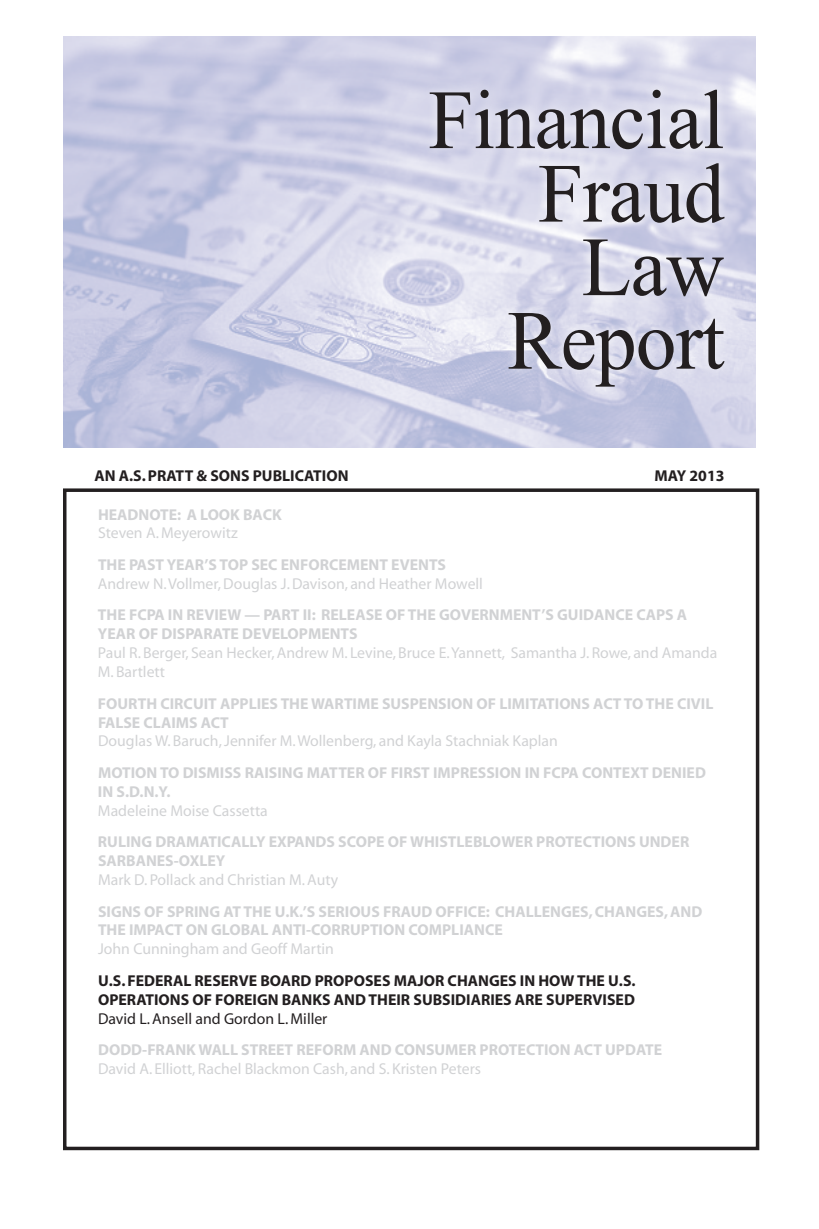
<style>
.page{position:relative;width:819px;height:1229px;background:#fff}
.page>*{position:absolute;margin:0;border:0;box-sizing:border-box;transform-origin:0 0}
.t1{font:84px/73.5px "Times New Roman";letter-spacing:-.01em;color:#231f20;text-align:right}
.t2{font:15.75px/18.9px "Myriad MM 700 600";letter-spacing:.04em;color:#d1d2d4}
.t3{font:15.75px/18.9px "Myriad MM 400 600";color:#d1d2d4}
.t4{font:15.75px/18.9px "Myriad MM 700 600";letter-spacing:.045em;color:#231f20}
.t5{font:15.75px "Myriad MM 400 600";color:#231f20}
</style>
<div class="page">
<div style="left:63px;top:488px;width:696px;height:662px;border:4px solid #231f20"></div>
<img style="left:63px;top:36px;width:693px;height:411px">
<div style="left:418px;top:78px;width:314px;height:319px;background:#fff;opacity:.75"></div>
<h1 class="t1" style="left:428px;top:82px;width:298px">Financial<br>Fraud<br>Law<br>Report</h1>
<p class="t4" style="left:94px;top:466px;width:255px">AN A.S. PRATT &amp; SONS PUBLICATION</p>
<p class="t4" style="left:655px;top:466px;width:71px">MAY 2013</p>
<p class="t2" style="left:98px;top:505px;width:184px">HEADNOTE: A LOOK BACK</p>
<p class="t3" style="left:98px;top:524px;width:141px">Steven A. Meyerowitz</p>
<p class="t2" style="left:98px;top:556px;width:163px">TH E PAST YEAR’S TOP SEC</p>
<p class="t2" style="left:281px;top:556px;width:166px">ENFORCEMENT EVENTS</p>
<p class="t3" style="left:98px;top:575px;width:386px">Andrew N. Vollmer, Douglas J. Davison, and Heather Mowell</p>
<p class="t2" style="left:98px;top:606px;width:590px">TH E FCPA IN REVIEW — PART II: RELEASE OF THE GOVERNMENT’S GUIDANCE CAPS A<br>YEAR OF DISPARATE DEVELOPMENTS</p>
<p class="t3" style="left:98px;top:644px;width:621px">Paul R. Berger, Sean Hecker, Andrew M. Levine, Bruce E. Yannett, Samantha J. Rowe, and Amanda<br>M. Bartlett</p>
<p class="t2" style="left:98px;top:694px;width:133px">FOURTH CIRCUIT APPL</p>
<p class="t2" style="left:257px;top:694px;width:454px">IES THE WARTIME SUSPENSION OF LIMITATIONS ACT TO THE CIVIL</p>
<p class="t2" style="left:98px;top:713px;width:132px">FALSE CLAIMS ACT</p>
<p class="t3" style="left:98px;top:732px;width:461px">Douglas W. Baruch, Jennifer M. Wollenberg, and Kayla Stachniak Kaplan</p>
<p class="t2" style="left:98px;top:764px;width:609px">MOTION TO DISMISS RAISING MATTER OF FIRST IMPRESSION IN FCPA CONTEXT DENIED<br>IN S.D.N.Y.</p>
<p class="t3" style="left:98px;top:801px;width:171px">Madeleine Moise Cassetta</p>
<p class="t2" style="left:98px;top:833px;width:592px">RULING DRAMATICALLY EXPANDS SCOPE OF WH ISTLEBLOWER PROTECTIONS UNDER<br>SARBANES-OXLEY</p>
<p class="t3" style="left:98px;top:871px;width:242px">Mark D. Pollack and Christian M. Auty</p>
<p class="t2" style="left:98px;top:902px;width:605px">SIGNS OF SPRING AT THE U.K.’S SERIOUS FRAUD OFFICE: CHALLENGES, CHANGES, AND<br>THE IMPACT ON GLOBAL ANTI-CORRUPTION COMPLIANCE</p>
<p class="t3" style="left:98px;top:940px;width:237px">John Cunningham and Geoff Martin</p>
<p class="t4" style="left:98px;top:972px;width:538px">U.S. FEDERAL RESERVE BOARD PROPOSES MAJOR CHANGES IN HOW THE U.S.<br>OPERATIONS OF FOREIGN BANKS AND TH EIR SUBSIDIARIES ARE SUPERVISED</p>
<p class="t5" style="left:98px;top:1010px;width:231px">David L. Ansell and Gordon L. Miller</p>
<p class="t2" style="left:98px;top:1041px;width:565px">DODD-FRANK WALL STREET REFORM AND CONSUMER PROTECTION ACT UPDATE</p>
<p class="t3" style="left:98px;top:1060px;width:385px">David A. Elliott, Rachel Blackmon Cash, and S. Kristen Peters</p>
</div>
